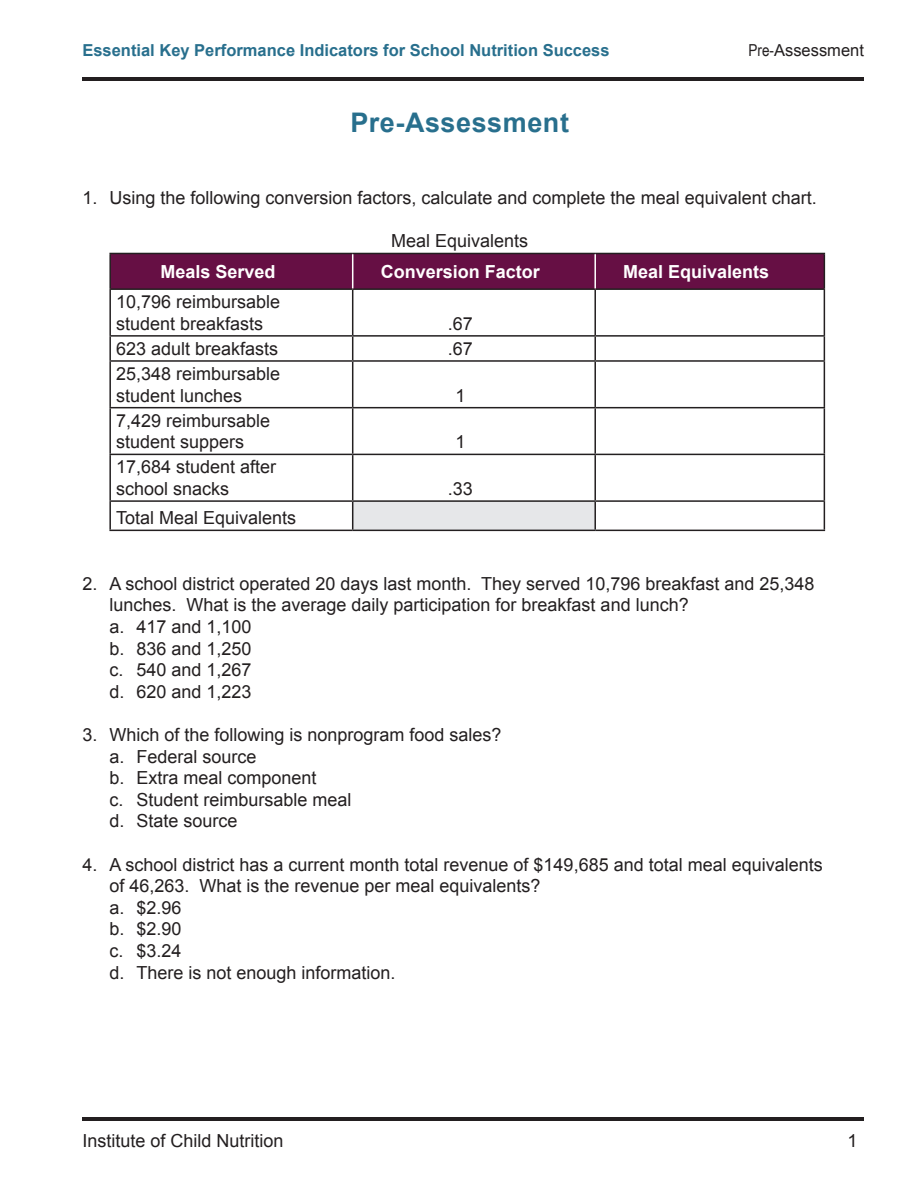
<style>
.page{position:relative;width:918px;height:1188px;background:#fff}
.page>*{position:absolute;margin:0;border:0;box-sizing:border-box;transform-origin:0 0}
.Heading_1{font:700 27px "Arial";letter-spacing:.02em;color:#286f8d}
.Body{font:18px/21.6px "Arial";color:#231f20}
.Body-2{font:700 18px "Arial";color:#fff}
.t1{font:700 16.5px "Arial";color:#286f8d}
.t2{font:16.5px "Arial";color:#231f20}
.s1{font-family:"Arial Narrow"}
</style>
<div class="page">
<hr style="left:82px;top:77px;width:782px;height:4px;background:#231f20">
<hr style="left:82px;top:1117px;width:782px;height:4px;background:#231f20">
<div style="left:111px;top:254px;width:713px;height:34px;background:#660f44"></div>
<div style="left:353px;top:501px;width:242px;height:29px;background:#e6e7e9"></div>
<hr style="left:109px;top:253px;width:244px;height:1px;background:#231f20">
<hr style="left:109px;top:254px;width:2px;height:34px;background:#231f20">
<hr style="left:353px;top:253px;width:242px;height:1px;background:#231f20">
<hr style="left:595px;top:253px;width:230px;height:1px;background:#231f20">
<hr style="left:824px;top:254px;width:1px;height:34px;background:#231f20">
<hr style="left:109px;top:288px;width:244px;height:2px;background:#231f20">
<hr style="left:109px;top:290px;width:2px;height:45px;background:#231f20">
<hr style="left:353px;top:288px;width:242px;height:2px;background:#231f20">
<hr style="left:352px;top:290px;width:1px;height:45px;background:#231f20">
<hr style="left:595px;top:288px;width:230px;height:2px;background:#231f20">
<hr style="left:594px;top:290px;width:2px;height:45px;background:#231f20">
<hr style="left:824px;top:290px;width:1px;height:45px;background:#231f20">
<hr style="left:109px;top:335px;width:244px;height:2px;background:#231f20">
<hr style="left:109px;top:337px;width:2px;height:23px;background:#231f20">
<hr style="left:353px;top:335px;width:242px;height:2px;background:#231f20">
<svg style="left:352px;top:337px;width:1px;height:23px"></svg>
<hr style="left:595px;top:335px;width:230px;height:2px;background:#231f20">
<hr style="left:594px;top:337px;width:2px;height:23px;background:#231f20">
<svg style="left:824px;top:337px;width:1px;height:23px"></svg>
<hr style="left:109px;top:360px;width:244px;height:2px;background:#231f20">
<hr style="left:109px;top:362px;width:2px;height:45px;background:#231f20">
<hr style="left:353px;top:360px;width:242px;height:2px;background:#231f20">
<hr style="left:352px;top:362px;width:1px;height:45px;background:#231f20">
<hr style="left:595px;top:360px;width:230px;height:2px;background:#231f20">
<hr style="left:594px;top:362px;width:2px;height:45px;background:#231f20">
<hr style="left:824px;top:362px;width:1px;height:45px;background:#231f20">
<hr style="left:109px;top:407px;width:244px;height:1px;background:#231f20">
<hr style="left:109px;top:408px;width:2px;height:46px;background:#231f20">
<hr style="left:353px;top:407px;width:242px;height:1px;background:#231f20">
<hr style="left:352px;top:408px;width:1px;height:46px;background:#231f20">
<hr style="left:595px;top:407px;width:230px;height:1px;background:#231f20">
<hr style="left:594px;top:408px;width:2px;height:46px;background:#231f20">
<hr style="left:824px;top:408px;width:1px;height:46px;background:#231f20">
<hr style="left:109px;top:454px;width:244px;height:1px;background:#231f20">
<hr style="left:109px;top:455px;width:2px;height:45px;background:#231f20">
<hr style="left:353px;top:454px;width:242px;height:1px;background:#231f20">
<hr style="left:352px;top:455px;width:1px;height:45px;background:#231f20">
<hr style="left:595px;top:454px;width:230px;height:1px;background:#231f20">
<hr style="left:594px;top:455px;width:2px;height:45px;background:#231f20">
<hr style="left:824px;top:455px;width:1px;height:45px;background:#231f20">
<hr style="left:109px;top:500px;width:244px;height:2px;background:#231f20">
<hr style="left:109px;top:502px;width:2px;height:28px;background:#231f20">
<hr style="left:353px;top:500px;width:242px;height:2px;background:#231f20">
<svg style="left:352px;top:502px;width:1px;height:28px"></svg>
<hr style="left:595px;top:500px;width:230px;height:2px;background:#231f20">
<hr style="left:594px;top:502px;width:2px;height:28px;background:#231f20">
<svg style="left:824px;top:502px;width:1px;height:28px"></svg>
<hr style="left:109px;top:530px;width:244px;height:1px;background:#231f20">
<hr style="left:353px;top:530px;width:242px;height:1px;background:#231f20">
<hr style="left:595px;top:530px;width:230px;height:1px;background:#231f20">
<hr style="left:352px;top:254px;width:1px;height:34px;background:#fff">
<hr style="left:594px;top:254px;width:2px;height:34px;background:#fff">
<p class="t1" style="left:82px;top:39px;width:529px">Essential Key Performance Indicators for School Nutrition Success</p>
<p class="t2" style="left:749px;top:39px;width:117px"><span class="s1">Pre-</span>Assessment</p>
<p class="Heading_1" style="left:350px;top:104px;width:220px">Pre-Assessment</p>
<p class="Body" style="left:82px;top:187px;width:736px">1. Using the following conversion factors, calculate and complete the meal equivalent chart.</p>
<p class="Body" style="left:391px;top:230px;width:139px">Meal Equivalents</p>
<p class="Body-2" style="left:160px;top:260px;width:117px">Meals Served</p>
<p class="Body-2" style="left:381px;top:260px;width:161px">Conversion Factor</p>
<p class="Body-2" style="left:623px;top:260px;width:148px">Meal Equivalents</p>
<p class="Body" style="left:116px;top:291px;width:166px">10,796 reimbursable student breakfasts</p>
<p class="Body" style="left:448px;top:313px;width:27px">.67</p>
<p class="Body" style="left:116px;top:338px;width:164px">623 adult breakfasts</p>
<p class="Body" style="left:448px;top:338px;width:27px">.67</p>
<p class="Body" style="left:116px;top:363px;width:166px">25,348 reimbursable student lunches</p>
<p class="Body" style="left:455px;top:385px;width:12px">1</p>
<p class="Body" style="left:116px;top:410px;width:156px">7,429 reimbursable student suppers</p>
<p class="Body" style="left:116px;top:457px;width:162px">17,684 student after school snacks</p>
<p class="Body" style="left:116px;top:507px;width:182px">Total Meal Equivalents</p>
<p class="Body" style="left:455px;top:431px;width:12px">1</p>
<p class="Body" style="left:448px;top:478px;width:27px">.33</p>
<p class="Body" style="left:109px;top:573px;width:707px;text-indent:-27px">2. A school district operated 20 days last month. They served 10,796 breakfast and 25,348 lunches. What is the average daily participation for breakfast and lunch?</p>
<p class="Body" style="left:109px;top:616px;width:144px">a. 417 and 1,100</p>
<p class="Body" style="left:109px;top:638px;width:144px">b. 836 and 1,250</p>
<p class="Body" style="left:109px;top:659px;width:144px">c. 540 and 1,267</p>
<p class="Body" style="left:109px;top:681px;width:144px">d. 620 and 1,223</p>
<p class="Body" style="left:82px;top:724px;width:421px">3. Which of the following is nonprogram food sales?</p>
<p class="Body" style="left:109px;top:746px;width:149px">a. Federal source</p>
<p class="Body" style="left:109px;top:767px;width:209px">b. Extra meal component</p>
<p class="Body" style="left:109px;top:789px;width:244px">c. Student reimbursable meal</p>
<p class="Body" style="left:109px;top:811px;width:130px">d. State source</p>
<p class="Body" style="left:109px;top:854px;width:715px;text-indent:-27px">4. A school district has a current month total revenue of $149,685 and total meal equivalents of 46,263. What is the revenue per meal equivalents?</p>
<p class="Body" style="left:109px;top:897px;width:74px">a. $2.96</p>
<p class="Body" style="left:109px;top:919px;width:74px">b. $2.90</p>
<p class="Body" style="left:109px;top:940px;width:74px">c. $3.24</p>
<p class="Body" style="left:109px;top:962px;width:288px">d. There is not enough information.</p>
<p class="Body" style="left:82px;top:1130px;width:203px">Institute of Child Nutrition</p>
<p class="Body" style="left:848px;top:1130px;width:12px">1</p>
</div>
